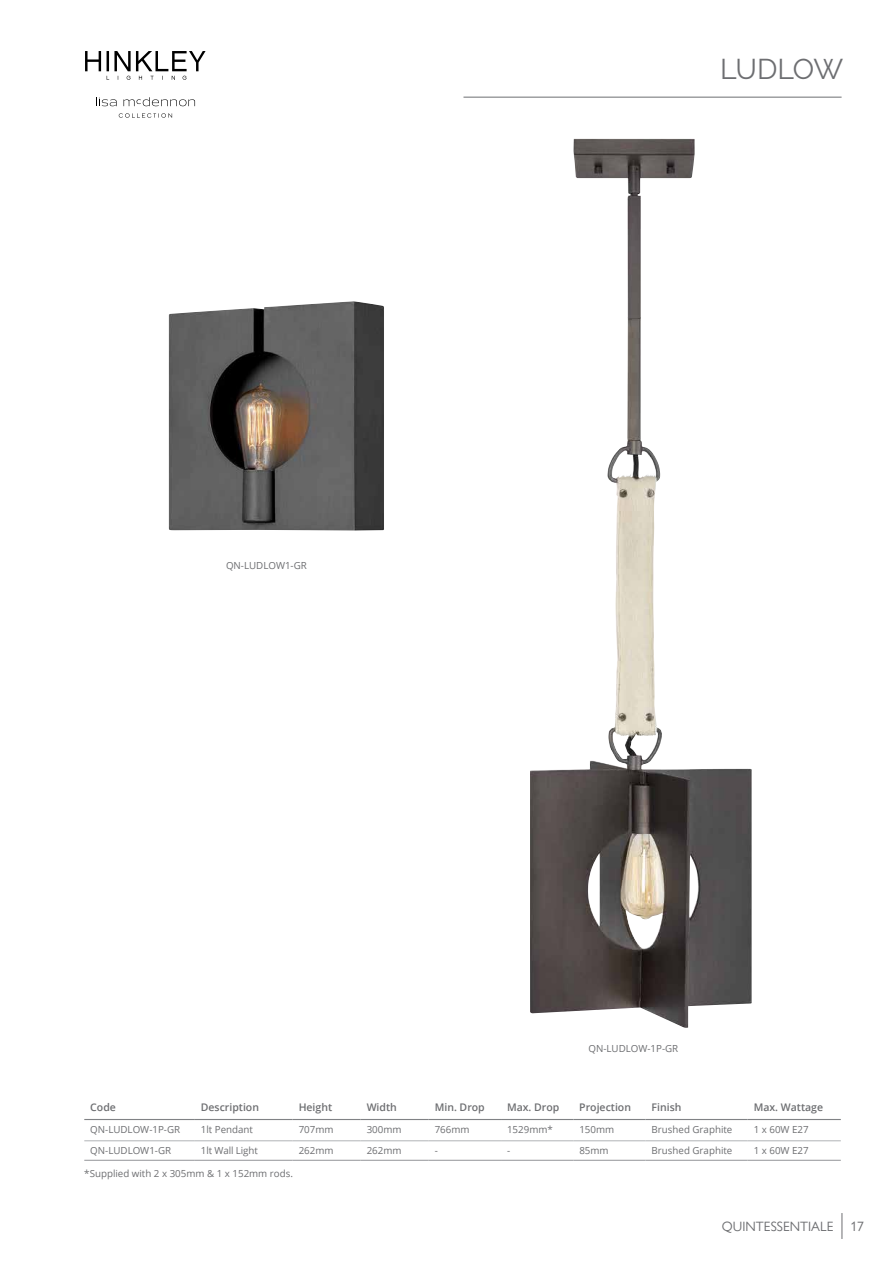
<style>
.page{position:relative;width:893px;height:1263px;background:#fff}
.page>*{position:absolute;margin:0;border:0;box-sizing:border-box;transform-origin:0 0}
.t1{font:28.5px "Raleway";letter-spacing:-.025em;color:#6d6e71}
.t2{font:13.5px "Gill Sans Nova";color:#6d6e71}
.t3{font:600 10.5px "Open Sans";color:#6d6e71}
.t4{font:9.75px "Open Sans";color:#6d6e71}
</style>
<div class="page">
<svg style="left:842px;top:1213px;width:1px;height:26px"></svg>
<hr style="left:463px;top:97px;width:379px;height:1px;background:#6d6e71">
<svg style="left:85px;top:51px;width:121px;height:29px"></svg>
<svg style="left:96px;top:97px;width:21px;height:9px"></svg>
<svg style="left:124px;top:97px;width:71px;height:9px"></svg>
<svg style="left:119px;top:113px;width:53px;height:5px"></svg>
<hr style="left:84px;top:1119px;width:111px;height:1px;background:#808285">
<hr style="left:195px;top:1119px;width:98px;height:1px;background:#808285">
<hr style="left:293px;top:1119px;width:68px;height:1px;background:#808285">
<hr style="left:361px;top:1119px;width:68px;height:1px;background:#808285">
<hr style="left:429px;top:1119px;width:72px;height:1px;background:#808285">
<hr style="left:501px;top:1119px;width:72px;height:1px;background:#808285">
<hr style="left:573px;top:1119px;width:73px;height:1px;background:#808285">
<hr style="left:646px;top:1119px;width:102px;height:1px;background:#808285">
<hr style="left:748px;top:1119px;width:93px;height:1px;background:#808285">
<hr style="left:84px;top:1140px;width:111px;height:1px;background:#b1b4b6">
<hr style="left:195px;top:1140px;width:98px;height:1px;background:#b1b4b6">
<hr style="left:293px;top:1140px;width:68px;height:1px;background:#b1b4b6">
<hr style="left:361px;top:1140px;width:68px;height:1px;background:#b1b4b6">
<hr style="left:429px;top:1140px;width:72px;height:1px;background:#b1b4b6">
<hr style="left:501px;top:1140px;width:72px;height:1px;background:#b1b4b6">
<hr style="left:573px;top:1140px;width:73px;height:1px;background:#b1b4b6">
<hr style="left:646px;top:1140px;width:102px;height:1px;background:#b1b4b6">
<hr style="left:748px;top:1140px;width:93px;height:1px;background:#b1b4b6">
<hr style="left:84px;top:1160px;width:111px;height:1px;background:#939598">
<hr style="left:195px;top:1160px;width:98px;height:1px;background:#939598">
<hr style="left:293px;top:1160px;width:68px;height:1px;background:#939598">
<hr style="left:361px;top:1160px;width:68px;height:1px;background:#939598">
<hr style="left:429px;top:1160px;width:72px;height:1px;background:#939598">
<hr style="left:501px;top:1160px;width:72px;height:1px;background:#939598">
<hr style="left:573px;top:1160px;width:73px;height:1px;background:#939598">
<hr style="left:646px;top:1160px;width:102px;height:1px;background:#939598">
<hr style="left:748px;top:1160px;width:93px;height:1px;background:#939598">
<img style="left:169px;top:301px;width:215px;height:229px">
<img style="left:530px;top:318px;width:222px;height:710px">
<img style="left:573px;top:139px;width:122px;height:179px">
<p class="t4" style="left:226px;top:558px;width:82px">QN-LUDLOW1-GR</p>
<h1 class="t1" style="left:720px;top:53px;width:125px">LUDLOW</h1>
<p class="t4" style="left:588px;top:1041px;width:91px">QN-LUDLOW-1P-GR</p>
<p class="t3" style="left:90px;top:1100px;width:27px">Code</p>
<p class="t3" style="left:201px;top:1100px;width:60px">Description</p>
<p class="t3" style="left:299px;top:1100px;width:35px">Height</p>
<p class="t3" style="left:367px;top:1100px;width:32px">Width</p>
<p class="t3" style="left:435px;top:1100px;width:52px">Min. Drop</p>
<p class="t3" style="left:507px;top:1100px;width:54px">Max. Drop</p>
<p class="t3" style="left:579px;top:1100px;width:53px">Projection</p>
<p class="t3" style="left:652px;top:1100px;width:31px">Finish</p>
<p class="t3" style="left:754px;top:1100px;width:71px">Max. Wattage</p>
<p class="t4" style="left:90px;top:1123px;width:91px">QN-LUDLOW-1P-GR</p>
<p class="t4" style="left:201px;top:1123px;width:54px">1lt Pendant</p>
<p class="t4" style="left:299px;top:1123px;width:36px">707mm</p>
<p class="t4" style="left:367px;top:1123px;width:36px">300mm</p>
<p class="t4" style="left:435px;top:1123px;width:36px">766mm</p>
<p class="t4" style="left:507px;top:1123px;width:47px">1529mm*</p>
<p class="t4" style="left:579px;top:1123px;width:36px">150mm</p>
<p class="t4" style="left:652px;top:1123px;width:82px">Brushed Graphite</p>
<p class="t4" style="left:754px;top:1123px;width:57px">1 x 60W E27</p>
<p class="t4" style="left:90px;top:1144px;width:82px">QN-LUDLOW1-GR</p>
<p class="t4" style="left:201px;top:1144px;width:58px">1lt Wall Light</p>
<p class="t4" style="left:299px;top:1144px;width:36px">262mm</p>
<p class="t4" style="left:367px;top:1144px;width:36px">262mm</p>
<p class="t4" style="left:435px;top:1144px;width:5px">-</p>
<p class="t4" style="left:507px;top:1144px;width:5px">-</p>
<p class="t4" style="left:579px;top:1144px;width:31px">85mm</p>
<p class="t4" style="left:652px;top:1144px;width:82px">Brushed Graphite</p>
<p class="t4" style="left:754px;top:1144px;width:57px">1 x 60W E27</p>
<p class="t4" style="left:84px;top:1167px;width:210px">*Supplied with 2 x 305mm &amp; 1 x 152mm rods.</p>
<h2 class="t2" style="left:722px;top:1218px;width:113px">QUINTESSENTIALE</h2>
<h2 class="t2" style="left:850px;top:1218px;width:15px">17</h2>
</div>
